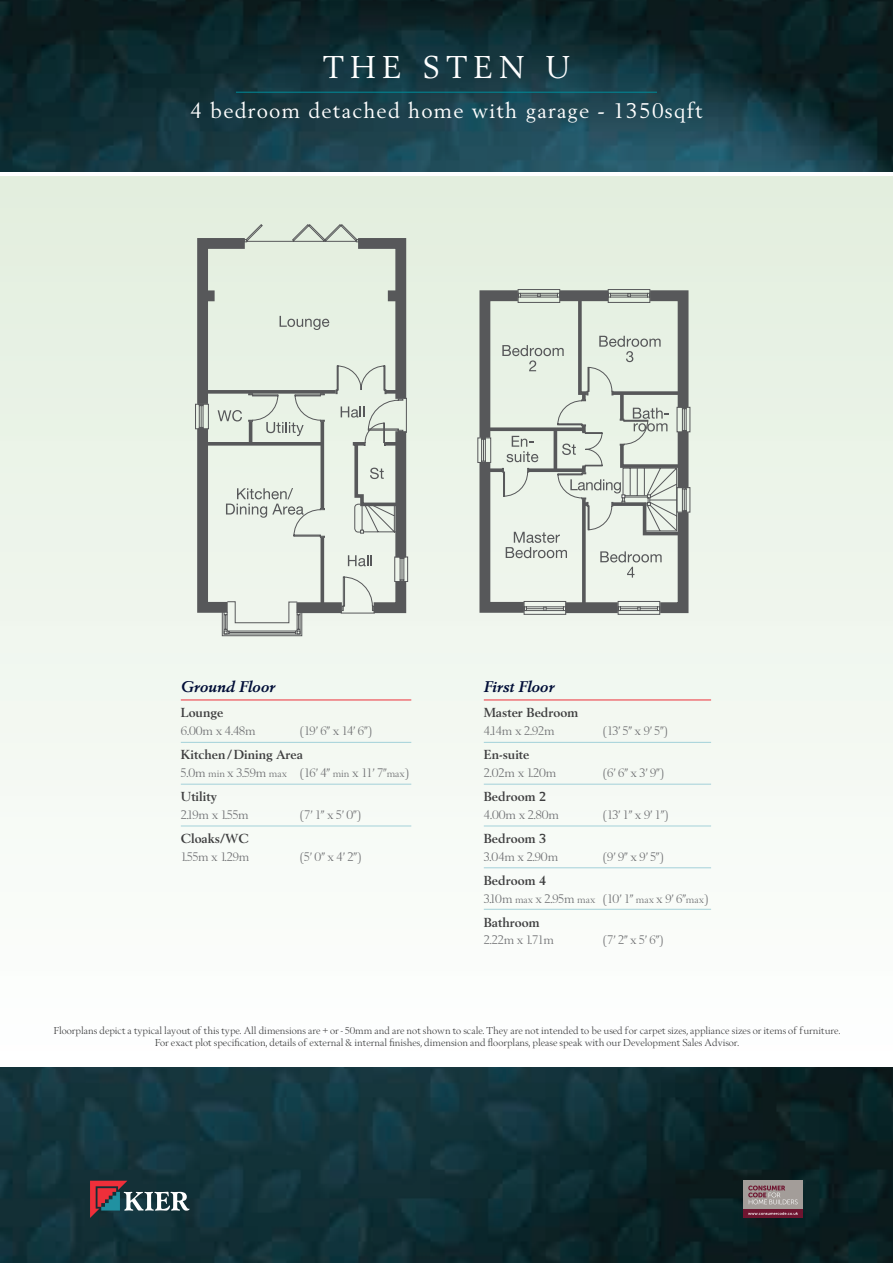
<style>
.page{position:relative;width:893px;height:1263px;background:#fff}
.page>*{position:absolute;margin:0;border:0;box-sizing:border-box;transform-origin:0 0}
.t1{font:31.05px "Berling";letter-spacing:.2em;color:#fff}
.t2{font:21px "Berling";letter-spacing:.06em;color:#fff}
.t3{font:italic 700 15.3px "Berling";color:#000d37}
.t4{font:12.9px/17.9px "Berling";color:#6c6d70}
.t5{font:700 12.9px "Berling";color:#3e3e3f}
.t6{font:10.5px/12px "Berling";color:#3e3e3f;text-align:center}
.s1{font-weight:700;color:#3e3e3f}
.s2{font-size:10.5px}
</style>
<div class="page">
<div style="left:0;top:177px;width:893px;height:885px;background:linear-gradient(to bottom,#e2eede,#fefffe)"></div>
<img style="left:0;top:0;width:893px;height:171px">
<hr style="left:236px;top:92px;width:421px;height:1px;background:#008b99">
<svg style="left:195px;top:233px;width:217px;height:385px;background:#d1dace"></svg>
<div style="left:388px;top:290px;width:12px;height:11px;background:#57585a"></div>
<svg style="left:195px;top:365px;width:213px;height:271px;background:#d1d8cf"></svg>
<svg style="left:244px;top:224px;width:115px;height:18px;background:#ccd5c9"></svg>
<svg style="left:474px;top:285px;width:216px;height:333px;background:#c4c9c2"></svg>
<svg style="left:582px;top:578px;width:4px;height:32px"></svg>
<svg style="left:478px;top:295px;width:210px;height:41px;background:#c7cfc5"></svg>
<svg style="left:477px;top:336px;width:213px;height:242px;background:#ccd3cb"></svg>
<hr style="left:484px;top:699px;width:227px;height:1px;background:#ee2f3a">
<hr style="left:484px;top:742px;width:227px;height:1px;background:#a3d1d9">
<hr style="left:484px;top:784px;width:227px;height:1px;background:#a3d1d9">
<hr style="left:484px;top:826px;width:227px;height:1px;background:#a3d1d9">
<hr style="left:484px;top:867px;width:227px;height:1px;background:#a3d1d9">
<hr style="left:484px;top:909px;width:227px;height:1px;background:#a3d1d9">
<hr style="left:181px;top:699px;width:230px;height:1px;background:#ee2f3a">
<hr style="left:181px;top:742px;width:230px;height:1px;background:#a3d1d9">
<hr style="left:181px;top:784px;width:230px;height:1px;background:#a3d1d9">
<hr style="left:181px;top:826px;width:230px;height:1px;background:#a3d1d9">
<img style="left:0;top:1067px;width:893px;height:196px">
<div style="left:743px;top:1209px;width:60px;height:9px;background:#6f1530"></div>
<svg style="left:748px;top:1212px;width:50px;height:3px"></svg>
<div style="left:743px;top:1180px;width:60px;height:29px;background:#a39d99"></div>
<svg style="left:748px;top:1185px;width:50px;height:19px"></svg>
<svg style="left:90px;top:1181px;width:99px;height:37px;background:#59565d"></svg>
<h1 class="t1" style="left:323px;top:48px;width:248px">THE STEN U</h1>
<h2 class="t2" style="left:190px;top:98px;width:514px">4 bedroom detached home with garage - 1350sqft</h2>
<h3 class="t3" style="left:181px;top:678px;width:96px">Ground Floor</h3>
<p class="t5" style="left:181px;top:705px;width:44px">Lounge</p>
<p class="t4" style="left:181px;top:723px;width:76px">6.00m x 4.48m</p>
<p class="t4" style="left:300px;top:723px;width:74px">(19’ 6” x 14’ 6”)</p>
<p class="t4" style="left:181px;top:747px;width:230px"><span class="s1">Kitchen/Dining Area<br></span>5.0m <span class="s2">min</span> x 3.59m <span class="s2">max</span> (16’ 4” <span class="s2">min</span> x 11’ 7”<span class="s2">max</span>)</p>
<p class="t5" style="left:181px;top:789px;width:38px">Utility</p>
<p class="t4" style="left:181px;top:807px;width:69px">2.19m x 1.55m</p>
<p class="t4" style="left:300px;top:807px;width:63px">(7’ 1” x 5’ 0”)</p>
<p class="t5" style="left:181px;top:831px;width:69px">Cloaks/WC</p>
<p class="t4" style="left:181px;top:848px;width:70px">1.55m x 1.29m</p>
<p class="t4" style="left:300px;top:848px;width:63px">(5’ 0” x 4’ 2”)</p>
<h3 class="t3" style="left:484px;top:678px;width:72px">First Floor</h3>
<p class="t5" style="left:484px;top:705px;width:96px">Master Bedroom</p>
<p class="t4" style="left:484px;top:723px;width:72px">4.14m x 2.92m</p>
<p class="t4" style="left:603px;top:723px;width:67px">(13’ 5” x 9’ 5”)</p>
<p class="t5" style="left:484px;top:747px;width:47px">En-suite</p>
<p class="t4" style="left:484px;top:765px;width:74px">2.02m x 1.20m</p>
<p class="t4" style="left:603px;top:765px;width:63px">(6’ 6” x 3’ 9”)</p>
<p class="t5" style="left:484px;top:789px;width:64px">Bedroom 2</p>
<p class="t4" style="left:484px;top:807px;width:77px">4.00m x 2.80m</p>
<p class="t4" style="left:603px;top:807px;width:67px">(13’ 1” x 9’ 1”)</p>
<p class="t5" style="left:484px;top:831px;width:64px">Bedroom 3</p>
<p class="t4" style="left:484px;top:848px;width:76px">3.04m x 2.90m</p>
<p class="t4" style="left:603px;top:848px;width:62px">(9’ 9” x 9’ 5”)</p>
<p class="t4" style="left:484px;top:872px;width:226px"><span class="s1">Bedroom 4<br></span>3.10m <span class="s2">max</span> x 2.95m <span class="s2">max</span> (10’ 1” <span class="s2">max</span> x 9’ 6”<span class="s2">max</span>)</p>
<p class="t5" style="left:484px;top:914px;width:57px">Bathroom</p>
<p class="t4" style="left:484px;top:932px;width:72px">2.22m x 1.71m</p>
<p class="t4" style="left:603px;top:932px;width:62px">(7’ 2” x 5’ 6”)</p>
<p class="t6" style="left:54px;top:1026px;width:788px">Floorplans depict a typical layout of this type. All dimensions are + or - 50mm and are not shown to scale. They are not intended to be used for carpet sizes, appliance sizes or items of furniture.<br>For exact plot specification, details of external &amp; internal finishes, dimension and floorplans, please speak with our Development Sales Advisor.</p>
</div>
